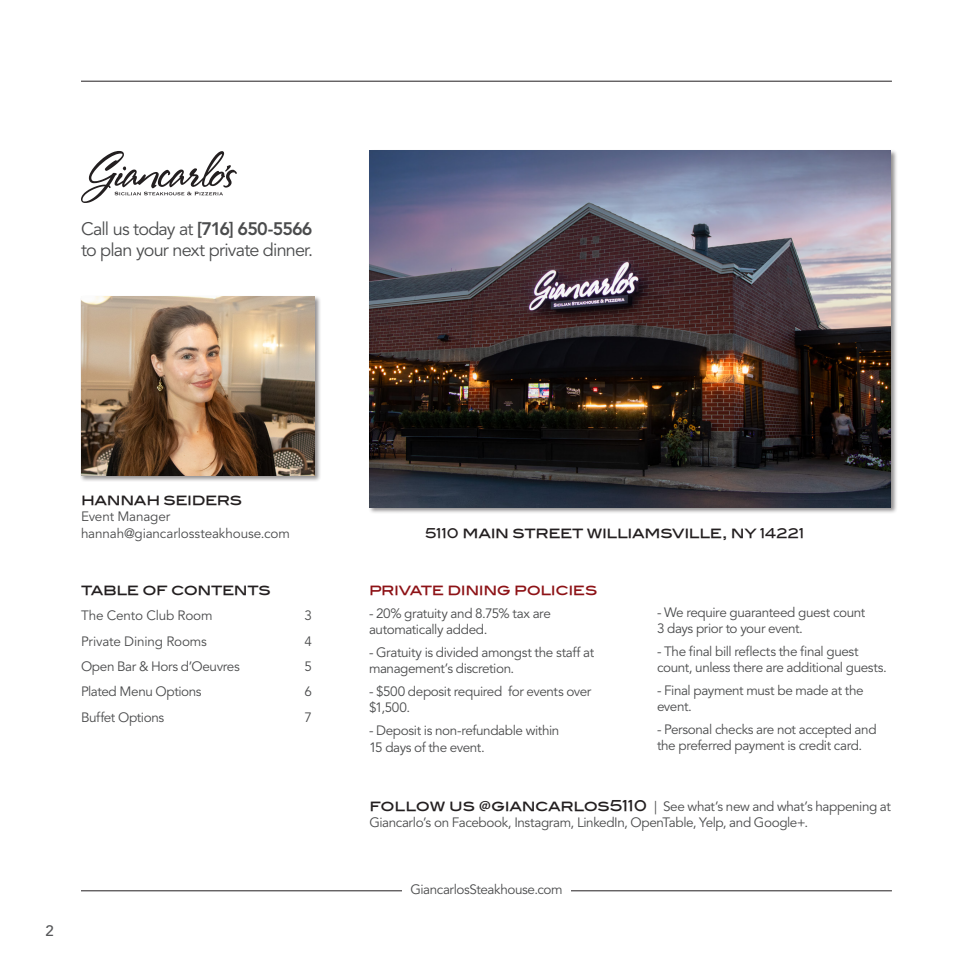
<style>
.page{position:relative;width:972px;height:972px;background:#fff}
.page>*{position:absolute;margin:0;border:0;box-sizing:border-box;transform-origin:0 0}
.t1{font:18px/21.6px "Avenir LT Std";letter-spacing:-.045em;color:#4b4c4d}
.t2{font:15px "Blair Md ITCTT Medium";letter-spacing:-.025em;color:#231f20}
.t3{font:15px "Blair Md ITCTT Medium";letter-spacing:-.03em;color:#8d1216}
.t4{font:500 15px "Avenir LT Std";color:#57585a}
.t5{font:13.5px/16.2px "Avenir LT Std";letter-spacing:-.03em;color:#4b4c4d}
.t6{font:13.5px/16.2px "Avenir LT Std";letter-spacing:-.01em;color:#4b4c4d}
.s1{font-weight:800}
.s2{font-size:13.5px}
.s3{font-family:"Blair Md ITCTT Medium";font-size:15px;color:#231f20}
</style>
<div class="page">
<div style="left:80px;top:296px;width:241px;height:186px;background:#231f20;opacity:.5"></div>
<img style="left:81px;top:297px;width:234px;height:179px">
<svg style="left:81px;top:151px;width:156px;height:52px"></svg>
<div style="left:368px;top:150px;width:530px;height:365px;background:#231f20;opacity:.5"></div>
<img style="left:369px;top:151px;width:522px;height:357px">
<hr style="left:81px;top:81px;width:811px;height:1px;background:#231f20">
<hr style="left:81px;top:891px;width:811px;height:1px;background:#231f20">
<div style="left:402px;top:879px;width:169px;height:23px;background:#fff"></div>
<p class="t1" style="left:81px;top:218px;width:234px">Call us today at <span class="s1">[716] 650-5566 </span>to plan your next private dinner.</p>
<p class="t2" style="left:81px;top:491px;width:163px">HANNAH SEIDERS</p>
<p class="t6" style="left:81px;top:509px;width:211px">Event Manager hannah@giancarlossteakhouse.com</p>
<p class="t2" style="left:81px;top:580px;width:191px">TABLE OF CONTENTS</p>
<p class="t6" style="left:81px;top:608px;width:133px">The Cento Club Room</p>
<p class="t5" style="left:304px;top:608px;width:9px">3</p>
<p class="t6" style="left:81px;top:633px;width:128px">Private Dining Rooms</p>
<p class="t5" style="left:304px;top:633px;width:9px">4</p>
<p class="t5" style="left:81px;top:659px;width:160px">Open Bar &amp; Hors d’Oeuvres</p>
<p class="t5" style="left:304px;top:659px;width:9px">5</p>
<p class="t5" style="left:81px;top:684px;width:122px">Plated Menu Options</p>
<p class="t5" style="left:304px;top:684px;width:9px">6</p>
<p class="t5" style="left:81px;top:709px;width:85px">Buffet Options</p>
<p class="t5" style="left:304px;top:709px;width:9px">7</p>
<p class="t4" style="left:46px;top:922px;width:10px">2</p>
<p class="t2" style="left:425px;top:523px;width:381px"><span class="s2">5110</span> MAIN STREET WILLIAMSVILLE, NY <span class="s2">14221</span></p>
<p class="t3" style="left:369px;top:580px;width:230px">PRIVATE DINING POLICIES</p>
<p class="t5" style="left:369px;top:606px;width:183px">- 20% gratuity and 8.75% tax are automatically added.</p>
<p class="t5" style="left:369px;top:645px;width:227px">- Gratuity is divided amongst the staff at management’s discretion.</p>
<p class="t5" style="left:369px;top:684px;width:224px">- $500 deposit required for events over $1,500.</p>
<p class="t5" style="left:369px;top:723px;width:192px">- Deposit is non-refundable within<br>15 days of the event.</p>
<p class="t5" style="left:657px;top:604px;width:210px">- We require guaranteed guest count<br>3 days prior to your event.</p>
<p class="t5" style="left:657px;top:643px;width:232px">- The final bill reflects the final guest count, unless there are additional guests.</p>
<p class="t5" style="left:657px;top:683px;width:208px">- Final payment must be made at the event.</p>
<p class="t5" style="left:657px;top:722px;width:221px">- Personal checks are not accepted and the preferred payment is credit card.</p>
<p class="t5" style="left:369px;top:799px;width:523px"><span class="s3">FOLLOW US @GIANCARLOS5110</span> | See what’s new and what’s happening at<br>Giancarlo’s on Facebook, Instagram, LinkedIn, OpenTable, Yelp, and Google+.</p>
<p class="t5" style="left:410px;top:882px;width:154px">GiancarlosSteakhouse.com</p>
</div>
